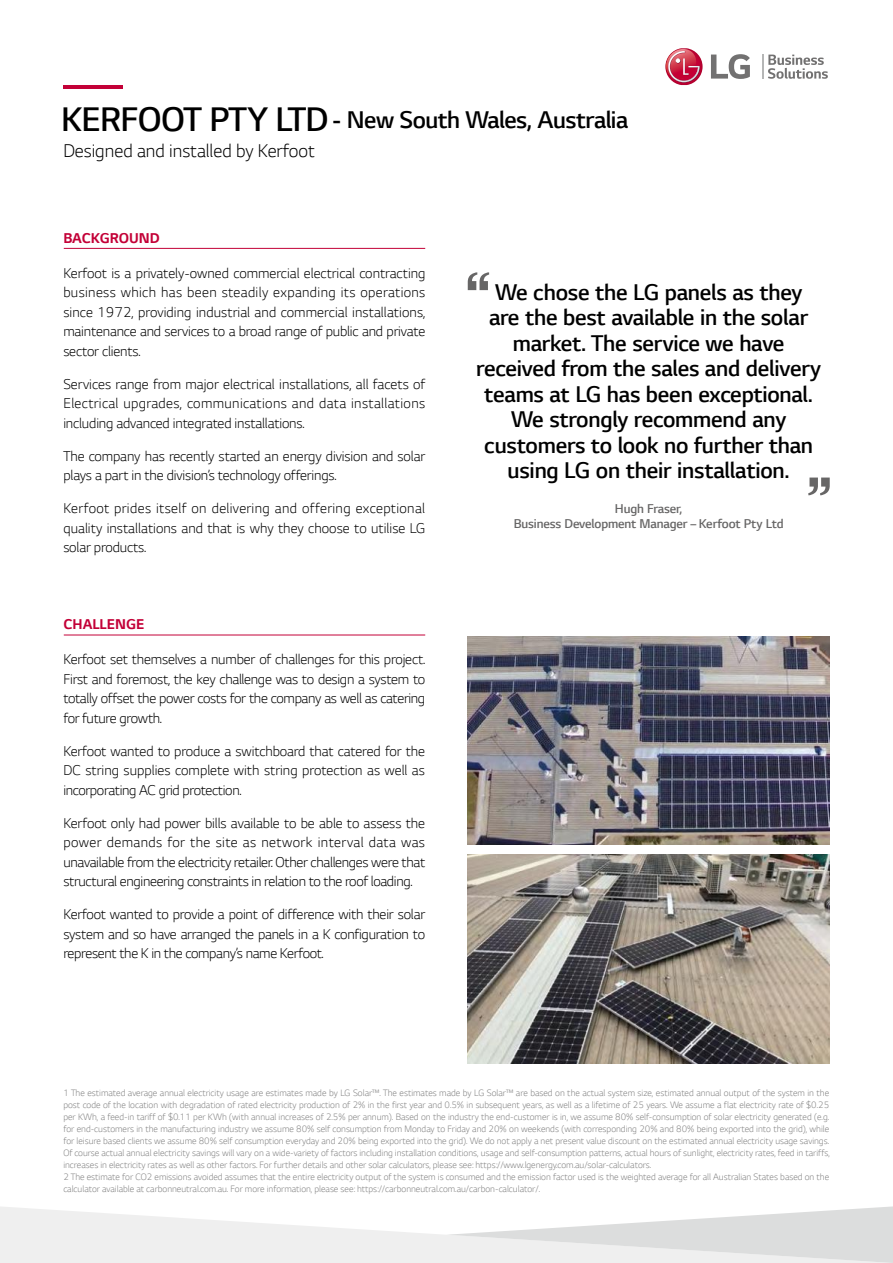
<style>
.page{position:relative;width:893px;height:1263px;background:#fff}
.page>*{position:absolute;margin:0;border:0;box-sizing:border-box;transform-origin:0 0}
.t1{font:300 25.5px "LG Smart";letter-spacing:-.02em;color:#000}
.t2{font:300 24px/25.5px "LG Smart";letter-spacing:-.01em;color:#000;text-align:center}
.t3{font:300 19.5px "LG Smart";color:#000}
.t4{font:300 15px/19.5px "LG Smart";letter-spacing:-.01em;color:#000;text-align:justify}
.t5{font:700 15px "LG Smart";color:#c30037}
.t6{font:300 13.5px/15px "LG Smart";letter-spacing:-.01em;color:#676666;text-align:center}
.t7{font:300 9.75px/12px "LG Smart";color:#818181}
.s1{font-size:36px}
</style>
<div class="page">
<hr style="left:64px;top:85px;width:59px;height:3px;background:#c30037">
<svg style="left:763px;top:55px;width:65px;height:24px"></svg>
<svg style="left:711px;top:54px;width:39px;height:25px"></svg>
<svg style="left:665px;top:48px;width:38px;height:37px"></svg>
<hr style="left:64px;top:248px;width:361px;height:1px;background:#c30037">
<hr style="left:64px;top:635px;width:361px;height:1px;background:#c30037">
<svg style="left:0;top:1207px;width:446px;height:56px;fill:#efefef"></svg>
<svg style="left:446px;top:1206px;width:447px;height:57px"></svg>
<svg style="left:468px;top:272px;width:21px;height:18px"></svg>
<svg style="left:808px;top:477px;width:22px;height:18px"></svg>
<img style="left:468px;top:636px;width:361px;height:209px">
<img style="left:468px;top:855px;width:361px;height:208px">
<h1 class="t1" style="left:61px;top:102px;width:568px"><span class="s1">KERFOOT PTY LTD</span>- New South Wales, Australia</h1>
<h3 class="t3" style="left:63px;top:138px;width:253px">Designed and installed by Kerfoot</h3>
<h3 class="t5" style="left:63px;top:228px;width:98px">BACKGROUND</h3>
<p class="t4" style="left:63px;top:262px;width:364px">Kerfoot is a privately-owned commercial electrical contracting business which has been steadily expanding its operations since 1972, providing industrial and commercial installations, maintenance and services to a broad range of public and private sector clients.</p>
<h3 class="t4" style="left:63px;top:373px;width:363px">Services range from major electrical installations, all facets of Electrical upgrades, communications and data installations including advanced integrated installations.</h3>
<h3 class="t4" style="left:63px;top:445px;width:364px">The company has recently started an energy division and solar plays a part in the division’s technology offerings.</h3>
<h3 class="t4" style="left:63px;top:498px;width:364px">Kerfoot prides itself on delivering and offering exceptional quality installations and that is why they choose to utilise LG solar products.</h3>
<h3 class="t5" style="left:63px;top:614px;width:83px">CHALLENGE</h3>
<h3 class="t4" style="left:63px;top:649px;width:363px">Kerfoot set themselves a number of challenges for this project.<br>First and foremost, the key challenge was to design a system to totally offset the power costs for the company as well as catering for future growth.</h3>
<h3 class="t4" style="left:63px;top:741px;width:363px">Kerfoot wanted to produce a switchboard that catered for the DC string supplies complete with string protection as well as incorporating AC grid protection.</h3>
<p class="t4" style="left:63px;top:813px;width:363px">Kerfoot only had power bills available to be able to assess the power demands for the site as network interval data was unavailable from the electricity retailer. Other challenges were that structural engineering constraints in relation to the roof loading.</p>
<h3 class="t4" style="left:63px;top:904px;width:363px">Kerfoot wanted to provide a point of difference with their solar system and so have arranged the panels in a K configuration to represent the K in the company’s name Kerfoot.</h3>
<p class="t2" style="left:476px;top:278px;width:346px">We chose the LG panels as they<br>are the best available in the solar market. The service we have received from the sales and delivery teams at LG has been exceptional.<br>We strongly recommend any customers to look no further than using LG on their installation.</p>
<h3 class="t6" style="left:514px;top:501px;width:271px">Hugh Fraser,<br>Business Development Manager – Kerfoot Pty Ltd</h3>
<p class="t7" style="left:63px;top:1086px;width:768px">1 The estimated average annual electricity usage are estimates made by LG Solar™. The estimates made by LG Solar™ are based on the actual system size, estimated annual output of the system in the post code of the location with degradation of rated electricity production of 2% in the first year and 0.5% in subsequent years, as well as a lifetime of 25 years. We assume a flat electricity rate of $0.25 per KWh, a feed-in tariff of $0.11 per KWh (with annual increases of 2.5% per annum). Based on the industry the end-customer is in, we assume 80% self-consumption of solar electricity generated (e.g. for end-customers in the manufacturing industry we assume 80% self consumption from Monday to Friday and 20% on weekends (with corresponding 20% and 80% being exported into the grid), while for leisure based clients we assume 80% self consumption everyday and 20% being exported into the grid). We do not apply a net present value discount on the estimated annual electricity usage savings.<br>Of course actual annual electricity savings will vary on a wide-variety of factors including installation conditions, usage and self-consumption patterns, actual hours of sunlight, electricity rates, feed in tariffs, increases in electricity rates as well as other factors. For further details and other solar calculators, please see: https://www.lgenergy.com.au/solar-calculators.<br>2 The estimate for CO2 emissions avoided assumes that the entire electricity output of the system is consumed and the emission factor used is the weighted average for all Australian States based on the calculator available at carbonneutral.com.au. For more information, please see: https://carbonneutral.com.au/carbon-calculator/.</p>
</div>
